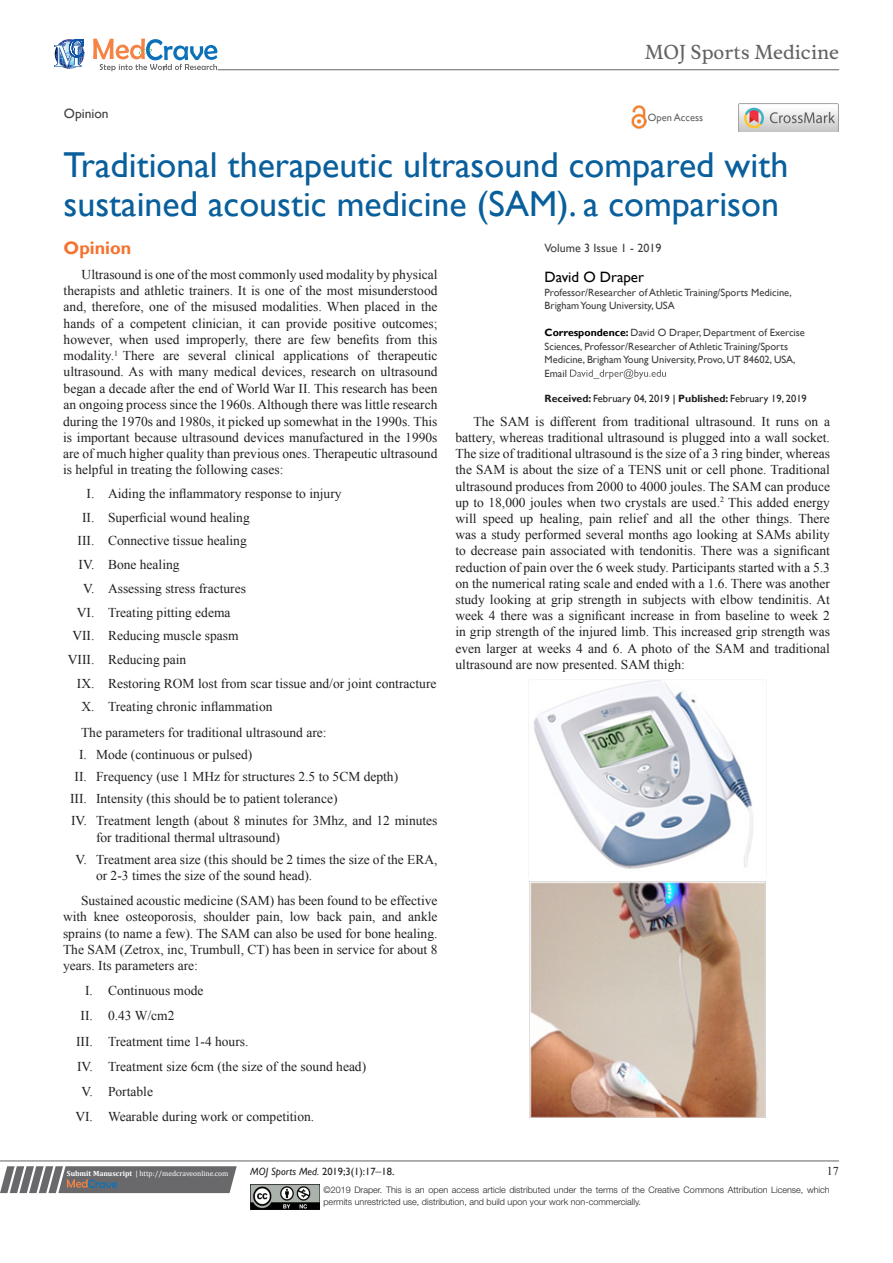
<style>
.page{position:relative;width:893px;height:1263px;background:#fff}
.page>*{position:absolute;margin:0;border:0;box-sizing:border-box;transform-origin:0 0}
.t1{font:36px/39px "Gill Sans";color:#085f9c}
.t2{font:18.6px "Musee";color:#636366}
.List_Paragraph{font:700 18px "Gill Sans";color:#f37331}
.t3{font:15px "Gill Sans";color:#000}
.t4{font:13.5px/16.2px "Times New Roman";color:#231f20;text-align:justify}
.t5{font:13.5px "Gill Sans";color:#3e3e3f}
.t6{font:12px "Gill Sans";color:#3e3e3f}
.t7{font:12px "Times New Roman";color:#231f20}
.t8{font:10.5px/13.5px "Gill Sans";color:#3e3e3f}
.t9{font:10.5px "Gill Sans";color:#231f20}
.t10{font:10.5px "Gill Sans";color:#636366}
.t11{font:300 9px/12px "Helvetica Neue LT Std";color:#231f20}
.t12{font:7.5px "Cambria";color:#fff}
.s1{font-weight:700;color:#000}
.s2{font-weight:700}
.s3{color:#000}
.s4{font-style:italic}
.s5{font-family:"Times New Roman";font-size:12px}
</style>
<div class="page">
<svg style="left:0;top:1166px;width:237px;height:27px;background:#78787a"></svg>
<hr style="left:0;top:1161px;width:839px;height:1px;background:#626465">
<img style="left:250px;top:1185px;width:69px;height:24px">
<svg style="left:570px;top:369px;width:96px;height:10px"></svg>
<svg style="left:54px;top:39px;width:30px;height:30px"></svg>
<svg style="left:93px;top:38px;width:124px;height:33px"></svg>
<hr style="left:218px;top:70px;width:621px;height:1px;background:#626465">
<img style="left:631px;top:105px;width:16px;height:24px">
<img style="left:739px;top:104px;width:99px;height:28px">
<img style="left:534px;top:680px;width:219px;height:189px">
<img style="left:529px;top:881px;width:237px;height:237px">
<p class="t2" style="left:645px;top:41px;width:196px">MOJ Sports Medicine</p>
<p class="t5" style="left:64px;top:105px;width:46px">Opinion</p>
<p class="t10" style="left:648px;top:112px;width:57px">Open Access</p>
<p class="t1" style="left:64px;top:146px;width:726px">Traditional therapeutic ultrasound compared with sustained acoustic medicine (SAM). a comparison</p>
<p class="t6" style="left:545px;top:241px;width:118px">Volume 3 Issue 1 - 2019</p>
<p class="t3" style="left:545px;top:268px;width:101px">David O Draper</p>
<p class="t8" style="left:545px;top:286px;width:249px">Professor/Researcher of Athletic Training/Sports Medicine,<br>Brigham Young University, USA</p>
<p class="t8" style="left:545px;top:326px;width:262px"><span class="s1">Correspondence:</span> David O Draper, Department of Exercise Sciences, Professor/Researcher of Athletic Training/Sports Medicine, Brigham Young University, Provo, UT 84602, USA, Email</p>
<p class="t9" style="left:545px;top:392px;width:264px"><span class="s2">Received:</span> February 04, 2019 <span class="s3">|</span> <span class="s2">Published:</span> February 19, 2019</p>
<p class="List_Paragraph" style="left:64px;top:237px;width:69px">Opinion</p>
<p class="t4" style="left:64px;top:266px;width:375px;text-indent:18px">Ultrasound is one of the most commonly used modality by physical therapists and athletic trainers. It is one of the most misunderstood and, therefore, one of the misused modalities. When placed in the hands of a competent clinician, it can provide positive outcomes; however, when used improperly, there are few benefits from this modality.<sup>1</sup> There are several clinical applications of therapeutic ultrasound. As with many medical devices, research on ultrasound began a decade after the end of World War II. This research has been an ongoing process since the 1960s. Although there was little research</p>
<p class="t4" style="left:63px;top:413px;width:376px">during the 1970s and 1980s, it picked up somewhat in the 1990s. This is important because ultrasound devices manufactured in the 1990s are of much higher quality than previous ones. Therapeutic ultrasound is helpful in treating the following cases:</p>
<p class="t4" style="left:87px;top:485px;width:256px">I. Aiding the inflammatory response to injury</p>
<p class="t4" style="left:82px;top:509px;width:169px">II. Superficial wound healing</p>
<p class="t4" style="left:78px;top:533px;width:171px">III. Connective tissue healing</p>
<p class="t4" style="left:79px;top:556px;width:102px">IV. Bone healing</p>
<p class="t4" style="left:83px;top:580px;width:164px">V. Assessing stress fractures</p>
<p class="t4" style="left:77px;top:604px;width:155px">VI. Treating pitting edema</p>
<p class="t4" style="left:72px;top:627px;width:168px">VII. Reducing muscle spasm</p>
<p class="t4" style="left:68px;top:651px;width:120px">VIII. Reducing pain</p>
<p class="t4" style="left:77px;top:675px;width:361px">IX. Restoring ROM lost from scar tissue and/or joint contracture</p>
<p class="t4" style="left:81px;top:698px;width:193px">X. Treating chronic inflammation</p>
<p class="t4" style="left:81px;top:724px;width:247px">The parameters for traditional ultrasound are:</p>
<p class="t4" style="left:79px;top:746px;width:175px">I. Mode (continuous or pulsed)</p>
<p class="t4" style="left:75px;top:768px;width:325px">II. Frequency (use 1 MHz for structures 2.5 to 5CM depth)</p>
<p class="t4" style="left:70px;top:790px;width:269px">III. Intensity (this should be to patient tolerance)</p>
<p class="t4" style="left:96px;top:812px;width:343px;text-indent:-25px">IV. Treatment length (about 8 minutes for 3Mhz, and 12 minutes for traditional thermal ultrasound)</p>
<p class="t4" style="left:96px;top:851px;width:343px;text-indent:-20px">V. Treatment area size (this should be 2 times the size of the ERA, or 2-3 times the size of the sound head).</p>
<p class="t4" style="left:63px;top:892px;width:376px;text-indent:18px">Sustained acoustic medicine (SAM) has been found to be effective with knee osteoporosis, shoulder pain, low back pain, and ankle sprains (to name a few). The SAM can also be used for bone healing.<br>The SAM (Zetrox, inc, Trumbull, CT) has been in service for about 8 years. Its parameters are:</p>
<p class="t4" style="left:85px;top:982px;width:120px">I. Continuous mode</p>
<p class="t4" style="left:81px;top:1007px;width:95px">II. 0.43 W/cm2</p>
<p class="t4" style="left:76px;top:1033px;width:174px">III. Treatment time 1-4 hours.</p>
<p class="t4" style="left:77px;top:1058px;width:291px">IV. Treatment size 6cm (the size of the sound head)</p>
<p class="t4" style="left:82px;top:1083px;width:73px">V. Portable</p>
<p class="t4" style="left:75px;top:1108px;width:240px">VI. Wearable during work or competition.</p>
<p class="t4" style="left:455px;top:413px;width:376px;text-indent:18px">The SAM is different from traditional ultrasound. It runs on a battery, whereas traditional ultrasound is plugged into a wall socket.<br>The size of traditional ultrasound is the size of a 3 ring binder, whereas the SAM is about the size of a TENS unit or cell phone. Traditional ultrasound produces from 2000 to 4000 joules. The SAM can produce up to 18,000 joules when two crystals are used.<sup>2</sup> This added energy will speed up healing, pain relief and all the other things. There was a study performed several months ago looking at SAMs ability to decrease pain associated with tendonitis. There was a significant reduction of pain over the 6 week study. Participants started with a 5.3 on the numerical rating scale and ended with a 1.6. There was another study looking at grip strength in subjects with elbow tendinitis. At week 4 there was a significant increase in from baseline to week 2 in grip strength of the injured limb. This increased grip strength was even larger at weeks 4 and 6. A photo of the SAM and traditional ultrasound are now presented. SAM thigh:</p>
<p class="t12" style="left:67px;top:1169px;width:163px"><span class="s2">Submit Manuscript</span> | http://medcraveonline.com</p>
<p class="t9" style="left:250px;top:1165px;width:146px"><span class="s4">MOJ Sports Med.</span> 2019;3(1):17<span class="s5">‒</span>18.</p>
<p class="t7" style="left:827px;top:1163px;width:13px">17</p>
<p class="t11" style="left:323px;top:1183px;width:508px">©2019 Draper. This is an open access article distributed under the terms of the Creative Commons Attribution License, which permits unrestricted use, distribution, and build upon your work non-commercially.</p>
</div>
